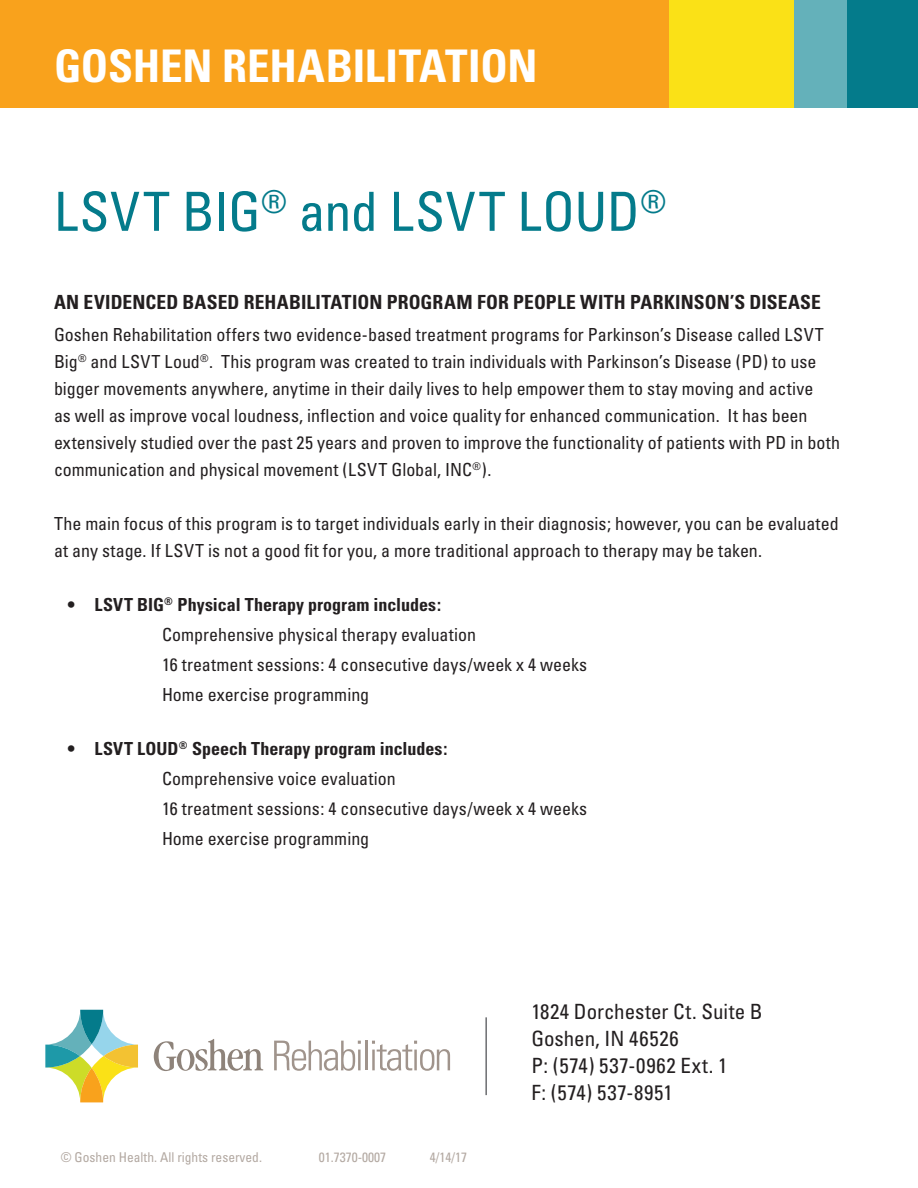
<style>
.page{position:relative;width:918px;height:1188px;background:#fff}
.page>*{position:absolute;margin:0;border:0;box-sizing:border-box;transform-origin:0 0}
.t1{font:condensed 54px "Univers";letter-spacing:.01em;color:#047b8b}
.t2{font:700 condensed 45px "Univers";letter-spacing:-.005em;color:#fff}
.t3{font:condensed 21px "Univers";letter-spacing:.015em;color:#231f20}
.t4{font:condensed 21px "Univers";letter-spacing:.04em;color:#231f20}
.t5{font:700 condensed 19.5px "Univers";letter-spacing:.005em;color:#231f20}
.t6{font:condensed 18px/27px "Univers";color:#231f20}
.t7{font:700 condensed 18px "Univers";color:#231f20}
.t8{font:condensed 13.5px "Univers";color:#b3a9a2}
</style>
<div class="page">
<div style="left:0;top:0;width:918px;height:108px;background:#f9a21c"></div>
<div style="left:844px;top:0;width:74px;height:108px;background:#047b8b"></div>
<div style="left:792px;top:0;width:55px;height:108px;background:#64b1ba"></div>
<div style="left:670px;top:0;width:124px;height:108px;background:#fae117"></div>
<svg style="left:45px;top:1009px;width:93px;height:93px"></svg>
<svg style="left:154px;top:1039px;width:109px;height:32px"></svg>
<svg style="left:274px;top:1041px;width:87px;height:30px"></svg>
<hr style="left:365px;top:1041px;width:3px;height:29px;background:#a0948c">
<svg style="left:372px;top:1041px;width:78px;height:30px"></svg>
<hr style="left:485px;top:1017px;width:2px;height:78px;background:#6c6d70">
<p class="t2" style="left:54px;top:39px;width:485px">GOSHEN REHABILITATION</p>
<p class="t1" style="left:54px;top:177px;width:613px">LSVT BIG<sup>®</sup> and LSVT LOUD<sup>®</sup></p>
<p class="t5" style="left:54px;top:290px;width:768px">AN EVIDENCED BASED REHABILITATION PROGRAM FOR PEOPLE WITH PARKINSON’S DISEASE</p>
<p class="t6" style="left:54px;top:320px;width:788px">Goshen Rehabilitation offers two evidence-based treatment programs for Parkinson’s Disease called LSVT Big<sup>®</sup> and LSVT Loud<sup>®</sup>. This program was created to train individuals with Parkinson’s Disease (PD) to use bigger movements anywhere, anytime in their daily lives to help empower them to stay moving and active<br>as well as improve vocal loudness, inflection and voice quality for enhanced communication. It has been extensively studied over the past 25 years and proven to improve the functionality of patients with PD in both communication and physical movement (LSVT Global, INC<sup>®</sup>).</p>
<p class="t6" style="left:54px;top:509px;width:786px">The main focus of this program is to target individuals early in their diagnosis; however, you can be evaluated at any stage. If LSVT is not a good fit for you, a more traditional approach to therapy may be taken.</p>
<p class="t7" style="left:68px;top:593px;width:375px">• LSVT BIG<sup>®</sup> Physical Therapy program includes:</p>
<p class="t6" style="left:162px;top:620px;width:316px">Comprehensive physical therapy evaluation</p>
<p class="t6" style="left:162px;top:650px;width:427px">16 treatment sessions: 4 consecutive days/week x 4 weeks</p>
<p class="t6" style="left:162px;top:680px;width:209px">Home exercise programming</p>
<p class="t7" style="left:68px;top:737px;width:382px">• LSVT LOUD<sup>®</sup> Speech Therapy program includes:</p>
<p class="t6" style="left:162px;top:764px;width:235px">Comprehensive voice evaluation</p>
<p class="t6" style="left:162px;top:794px;width:427px">16 treatment sessions: 4 consecutive days/week x 4 weeks</p>
<p class="t6" style="left:162px;top:824px;width:209px">Home exercise programming</p>
<p class="t8" style="left:61px;top:1149px;width:203px">© Goshen Health. All rights reserved.</p>
<p class="t8" style="left:319px;top:1149px;width:69px">01.7370-0007</p>
<p class="t8" style="left:430px;top:1149px;width:39px">4/14/17</p>
<p class="t3" style="left:531px;top:998px;width:233px">1824 Dorchester Ct. Suite B</p>
<p class="t3" style="left:531px;top:1025px;width:149px">Goshen, IN 46526</p>
<p class="t4" style="left:531px;top:1052px;width:198px">P: (574) 537-0962 Ext. 1</p>
<p class="t3" style="left:531px;top:1079px;width:143px">F: (574) 537-8951</p>
</div>
